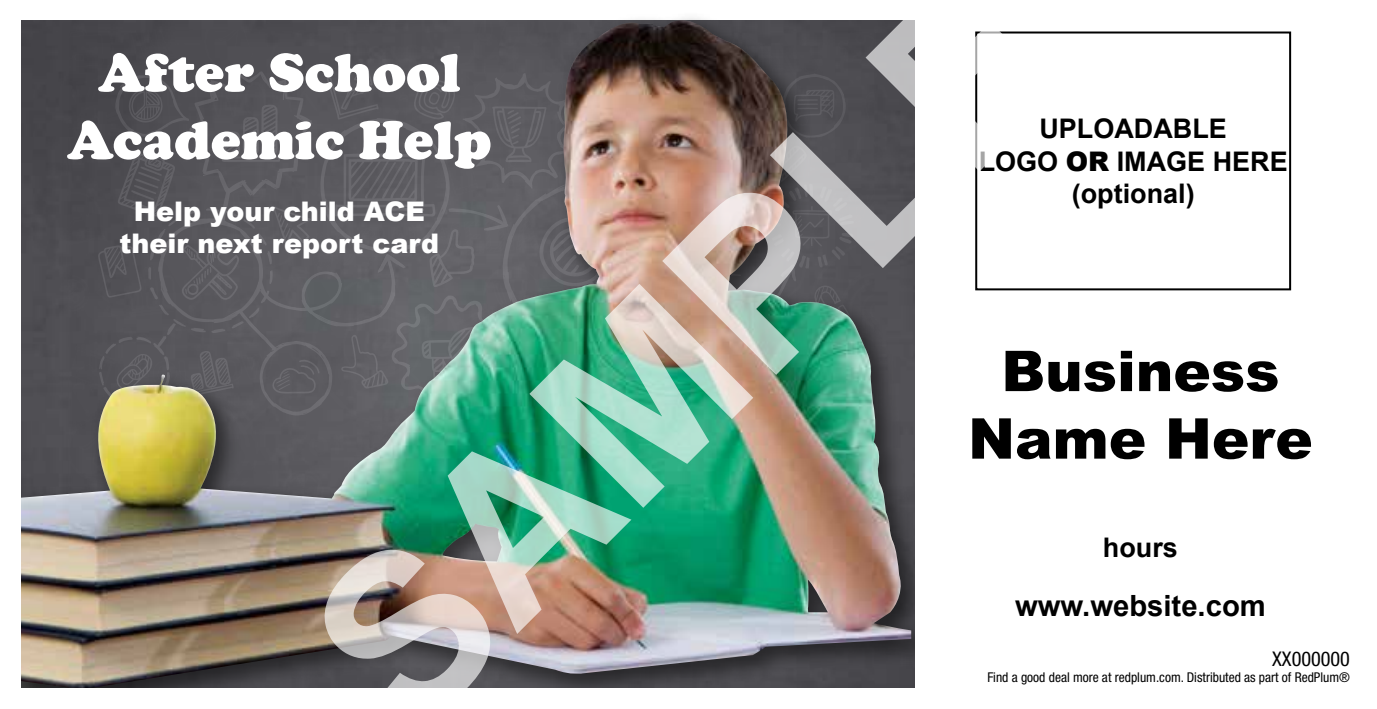
<style>
.page{position:relative;width:1377px;height:709px;background:#fff}
.page>*{position:absolute;margin:0;border:0;box-sizing:border-box;transform-origin:0 0}
.t1{font:700 225px "Arial";color:rgb(255 255 255/.65)}
.t2{font:900 56.25px/67.5px "Cooper";color:#fff;text-align:center}
.t3{font:900 56.25px/67.5px "Arial";color:#000;text-align:center}
.t4{font:700 29.25px "Arial";color:#000}
.t5{font:700 27px/32.4px "Arial";color:#000;text-align:center}
.t6{font:900 27px/32.4px "Arial";color:#fff;text-align:center}
.t7{font:condensed 20.25px "Helvetica Neue LT Std";color:#000}
.t8{font:condensed 13.5px "Helvetica Neue LT Std";color:#000}
.s1{font-weight:900}
</style>
<div class="page">
<img style="left:21px;top:18px;width:890px;height:670px">
<div style="left:975px;top:32px;width:316px;height:258px;border:2px solid #000"></div>
<h1 class="t1" style="left:250px;top:579px;width:939px;rotate:-45deg">SAMPLE</h1>
<h2 class="t2" style="left:67px;top:39px;width:426px">After School<br>Academic Help</h2>
<h3 class="t6" style="left:119px;top:194px;width:321px">Help your child ACE their next report card</h3>
<h3 class="t5" style="left:979px;top:113px;width:311px">UPLOADABLE<br>LOGO <span class="s1">OR</span> IMAGE HERE (optional)</h3>
<h2 class="t3" style="left:968px;top:335px;width:346px">Business<br>Name Here</h2>
<h3 class="t5" style="left:1103px;top:532px;width:77px">hours</h3>
<h3 class="t4" style="left:1015px;top:586px;width:252px">www.website.com</h3>
<h3 class="t7" style="left:1272px;top:647px;width:79px">XX000000</h3>
<p class="t8" style="left:988px;top:669px;width:364px">Find a good deal more at redplum.com. Distributed as part of RedPlum®</p>
</div>
